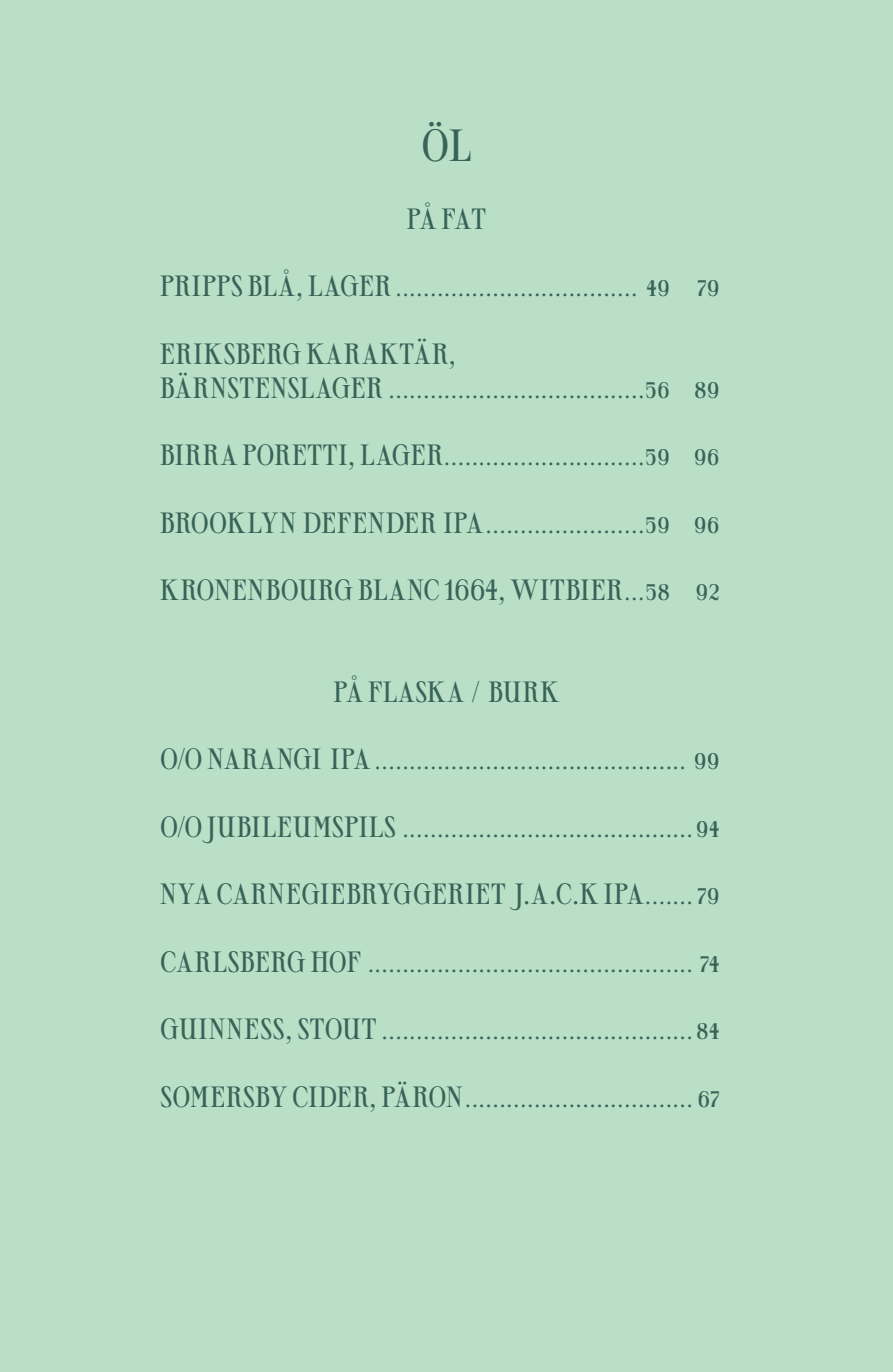
<style>
.page{position:relative;width:893px;height:1372px;background:#fff}
.page>*{position:absolute;margin:0;border:0;box-sizing:border-box;transform-origin:0 0}
.Rubrik{font:45px "Sprat Condesed";color:#386359}
.Pris{font:29.25px "Sprat Condesed";letter-spacing:-.03em;color:#386359}
.Pris-2{font:500 condensed 22.5px "Sprat";color:#386359}
.s1{font-family:"Sprat Condesed";font-weight:400;font-stretch:normal;font-size:29.25px}
.s2{font-family:"Sprat";font-weight:500;font-stretch:condensed;font-size:22.5px}
</style>
<div class="page">
<div style="left:0;top:0;width:893px;height:1371px;background:#b9dfc6"></div>
<p class="Rubrik" style="left:421px;top:119px;width:53px">ÖL</p>
<p class="Pris" style="left:406px;top:201px;width:82px">PÅ FAT</p>
<p class="Pris-2" style="left:159px;top:275px;width:562px"><span class="s1">PRIPPS BLÅ, LAGER</span> ................................... 49 79</p>
<p class="Pris" style="left:159px;top:336px;width:299px">ERIKSBERG KARAKTÄR,</p>
<p class="Pris-2" style="left:159px;top:376px;width:562px"><span class="s1">BÄRNSTENSLAGER</span> .....................................56 89</p>
<p class="Pris-2" style="left:159px;top:444px;width:562px"><span class="s1">BIRRA PORETTI, LAGER</span>.............................59 96</p>
<p class="Pris-2" style="left:159px;top:511px;width:562px"><span class="s1">BROOKLYN DEFENDER IPA</span>.......................59 96</p>
<p class="Pris" style="left:159px;top:572px;width:562px">KRONENBOURG BLANC 1664, WITBIER<span class="s2">...58 92</span></p>
<p class="Pris" style="left:333px;top:674px;width:229px">PÅ FLASKA / BURK</p>
<p class="Pris-2" style="left:159px;top:747px;width:562px"><span class="s1">O/O NARANGI IPA</span>............................................. 99</p>
<p class="Pris-2" style="left:159px;top:815px;width:562px"><span class="s1">O/O JUBILEUMSPILS</span> ..........................................94</p>
<p class="Pris" style="left:159px;top:876px;width:562px">NYA CARNEGIEBRYGGERIET J.A.C.K IPA<span class="s2">....... 79</span></p>
<p class="Pris-2" style="left:159px;top:950px;width:562px"><span class="s1">CARLSBERG HOF</span> ............................................... 74</p>
<p class="Pris-2" style="left:159px;top:1017px;width:562px"><span class="s1">GUINNESS, STOUT</span> .............................................84</p>
<p class="Pris-2" style="left:159px;top:1085px;width:562px"><span class="s1">SOMERSBY CIDER, PÄRON</span>................................. 67</p>
</div>
